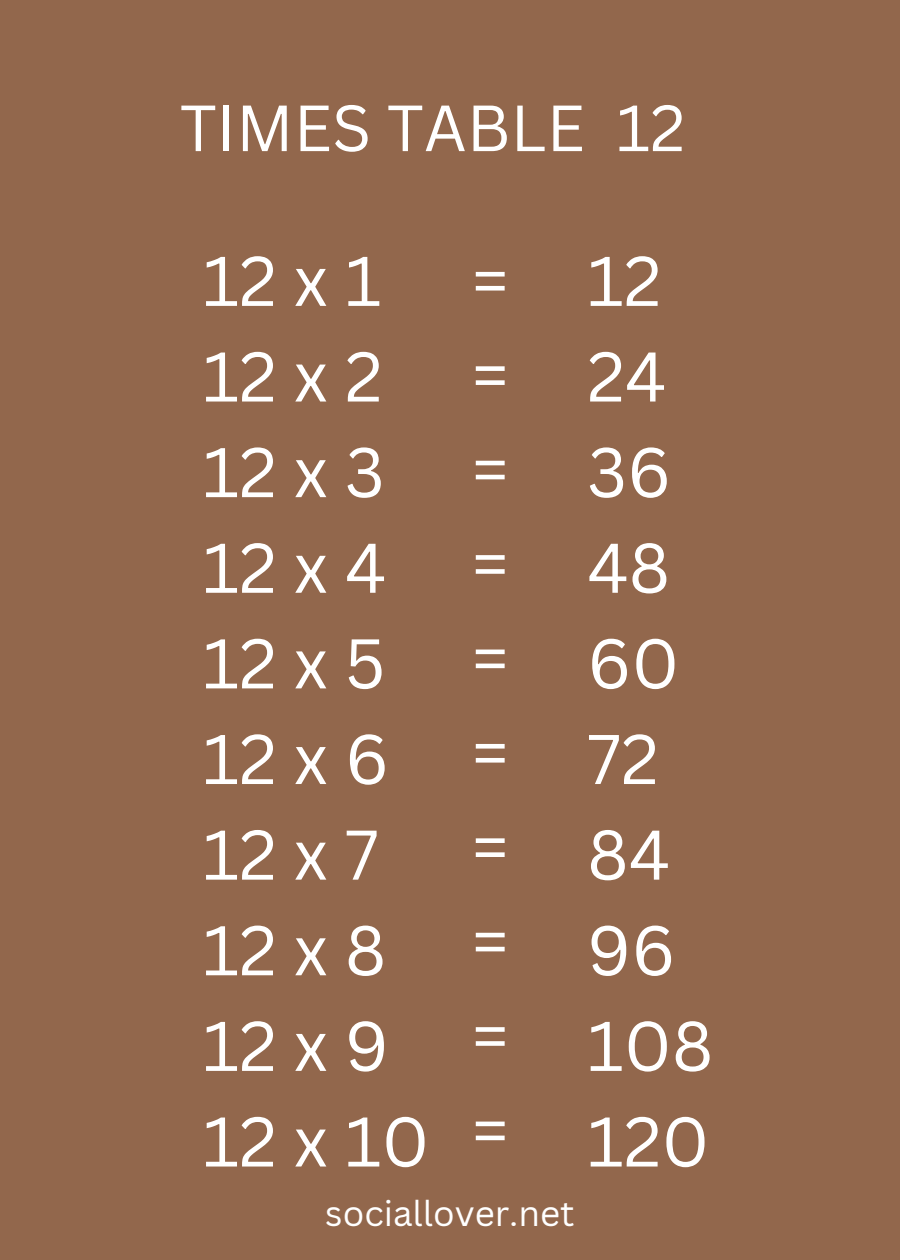
<style>
.page{position:relative;width:900px;height:1260px;background:#92674c}
.page>*{position:absolute;margin:0;border:0;box-sizing:border-box;transform-origin:0 0}
.t1{font:68.75px/95.5px "Canva Sans";letter-spacing:.245em;color:#fff}
.t2{font:68.75px/95.5px "Canva Sans";color:#fff}
.t3{font:63.75px "Canva Sans";color:#fff}
.t4{font:35px "Canva Sans";color:#fff}
</style>
<div class="page">
<p class="t3" style="left:180px;top:83px;width:507px">TIMES TABLE 12</p>
<h1 class="t1" style="left:203px;top:231px;width:229px">12x1<br>12x2<br>12x3<br>12x4<br>12x5<br>12x6<br>12x7<br>12x8<br>12x9<br>12 x 10</h1>
<h2 class="t2" style="left:471px;top:231px;width:39px">=</h2>
<p class="t2" style="left:471px;top:326px;width:39px">=</p>
<p class="t2" style="left:471px;top:420px;width:39px">=</p>
<p class="t2" style="left:471px;top:515px;width:39px">=</p>
<p class="t2" style="left:471px;top:609px;width:39px">=</p>
<p class="t2" style="left:471px;top:703px;width:39px">=</p>
<p class="t2" style="left:471px;top:798px;width:39px">=</p>
<p class="t2" style="left:471px;top:892px;width:39px">=</p>
<p class="t2" style="left:471px;top:987px;width:39px">=</p>
<p class="t2" style="left:471px;top:1081px;width:39px">=</p>
<h2 class="t4" style="left:325px;top:1188px;width:251px">sociallover.net</h2>
<p class="t2" style="left:587px;top:231px;width:128px">12<br>24<br>36<br>48<br>60<br>72<br>84<br>96<br>108<br>120</p>
</div>
